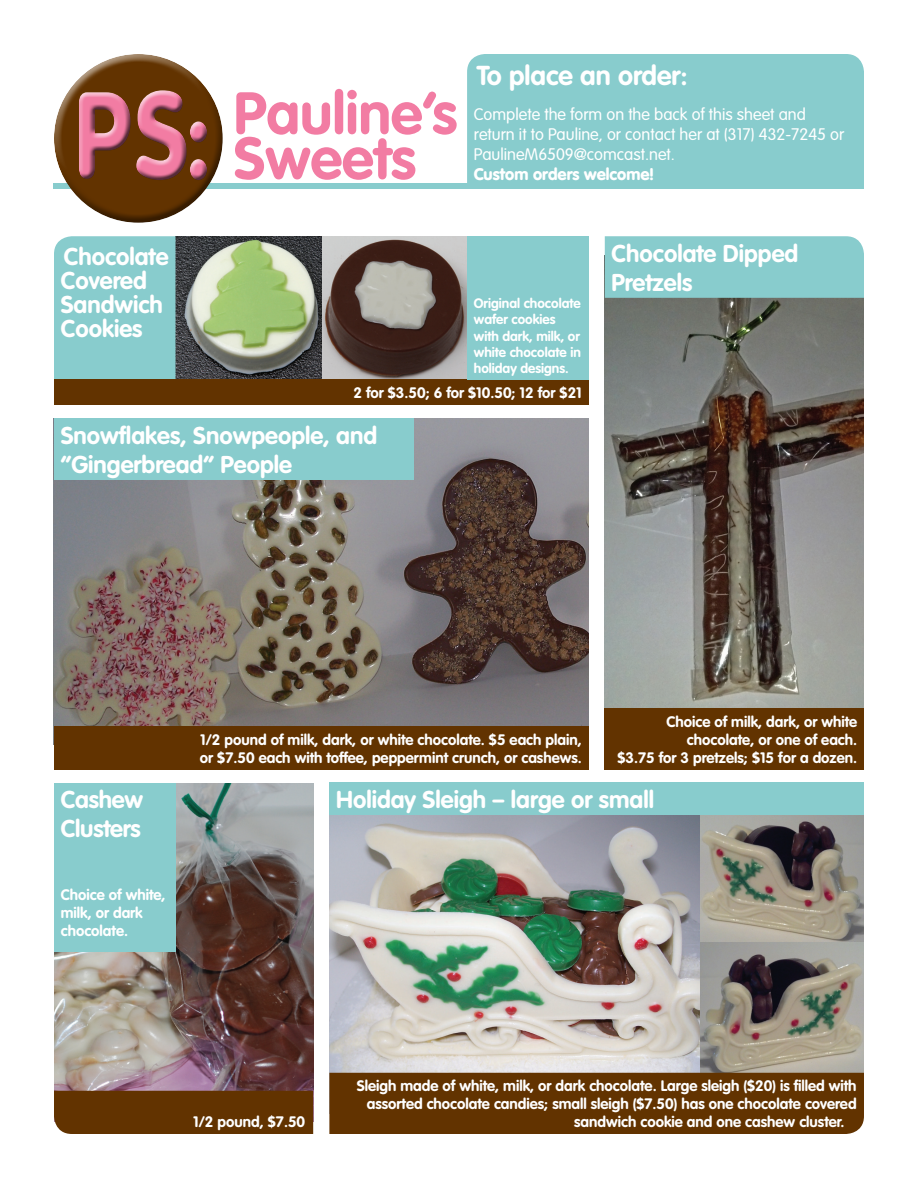
<style>
.page{position:relative;width:918px;height:1188px;background:#fff}
.page>*{position:absolute;margin:0;border:0;box-sizing:border-box;transform-origin:0 0}
.t1{font:700 58.65px/45.2px "VAG Rounded";color:#f27ca3}
.t2{font:700 27px "VAG Rounded";color:#fff}
.t3{font:700 24px/29.2px "VAG Rounded";color:#fff}
.t4{font:300 16.5px/19.8px "VAG Rounded";color:#fff}
.t5{font:900 16.5px "VAG Rounded";color:#fff}
.t6{font:700 15px/18px "VAG Rounded";color:#fff}
.t7{font:700 13.5px/16.2px "VAG Rounded";color:#fff}
.s1{font-weight:900;font-size:120.6px}
</style>
<div class="page">
<img style="left:605px;top:298px;width:259px;height:410px">
<img style="left:54px;top:783px;width:259px;height:308px">
<img style="left:321px;top:236px;width:146px;height:144px">
<img style="left:176px;top:236px;width:145px;height:144px">
<img style="left:329px;top:815px;width:371px;height:258px">
<img style="left:54px;top:418px;width:535px;height:308px">
<div style="left:605px;top:236px;width:259px;height:62px;background:#88cccd"></div>
<div style="left:54px;top:184px;width:810px;height:5px;background:#88cccd"></div>
<div style="left:53px;top:54px;width:164px;height:128px;background:#fff;opacity:.59"></div>
<div style="left:56px;top:80px;width:168px;height:145px;background:#231f20;opacity:.5"></div>
<div style="left:74px;top:85px;width:136px;height:93px;background:#fff;opacity:.75"></div>
<div style="left:76px;top:95px;width:136px;height:91px;background:#231f20;opacity:.75"></div>
<div style="left:54px;top:418px;width:359px;height:62px;background:#88cccd"></div>
<div style="left:54px;top:726px;width:535px;height:44px;background:#623300"></div>
<div style="left:605px;top:708px;width:259px;height:62px;background:#623300"></div>
<div style="left:54px;top:236px;width:122px;height:144px;background:#88cccd"></div>
<div style="left:467px;top:54px;width:397px;height:130px;background:#88cccd"></div>
<div style="left:54px;top:380px;width:535px;height:25px;background:#623300"></div>
<div style="left:467px;top:236px;width:122px;height:144px;background:#88cccd"></div>
<div style="left:54px;top:1091px;width:259px;height:43px;background:#623300"></div>
<div style="left:54px;top:783px;width:122px;height:168px;background:#88cccd"></div>
<img style="left:700px;top:941px;width:164px;height:132px">
<img style="left:700px;top:815px;width:164px;height:126px">
<div style="left:329px;top:783px;width:535px;height:32px;background:#88cccd"></div>
<div style="left:329px;top:1073px;width:535px;height:61px;background:#623300"></div>
<h1 class="t1" style="left:234px;top:90px;width:225px;text-indent:-159px"><span class="s1">PS:</span> Pauline’s<br>Sweets</h1>
<h2 class="t2" style="left:477px;top:59px;width:212px">To place an order:</h2>
<p class="t4" style="left:474px;top:104px;width:372px">Complete the form on the back of this sheet and return it to Pauline, or contact her at (317) 432-7245 or<br>PaulineM6509@comcast.net.</p>
<p class="t5" style="left:474px;top:164px;width:182px">Custom orders welcome!</p>
<h3 class="t3" style="left:61px;top:244px;width:109px;line-height:24px">Chocolate<br>Covered<br>Sandwich<br>Cookies</h3>
<p class="t7" style="left:474px;top:295px;width:109px">Original chocolate wafer cookies with dark, milk, or white chocolate in holiday designs.</p>
<h3 class="t3" style="left:612px;top:238px;width:188px">Chocolate Dipped<br>Pretzels</h3>
<p class="t6" style="left:353px;top:384px;width:230px">2 for $3.50; 6 for $10.50; 12 for $21</p>
<h3 class="t3" style="left:61px;top:421px;width:318px">Snowflakes, Snowpeople, and “Gingerbread” People</h3>
<p class="t6" style="left:200px;top:730px;width:383px">1/2 pound of milk, dark, or white chocolate. $5 each plain, or $7.50 each with toffee, peppermint crunch, or cashews.</p>
<p class="t6" style="left:617px;top:712px;width:241px;text-align:right">Choice of milk, dark, or white chocolate, or one of each.<br>$3.75 for 3 pretzels; $15 for a dozen.</p>
<h3 class="t3" style="left:61px;top:785px;width:84px">Cashew<br>Clusters</h3>
<p class="t6" style="left:61px;top:886px;width:106px">Choice of white, milk, or dark chocolate.</p>
<h3 class="t3" style="left:336px;top:785px;width:319px">Holiday Sleigh – large or small</h3>
<p class="t6" style="left:193px;top:1113px;width:113px">1/2 pound, $7.50</p>
<p class="t6" style="left:357px;top:1077px;width:501px">Sleigh made of white, milk, or dark chocolate. Large sleigh ($20) is filled with</p>
<p class="t6" style="left:367px;top:1095px;width:491px">assorted chocolate candies; small sleigh ($7.50) has one chocolate covered</p>
<p class="t6" style="left:574px;top:1113px;width:272px">sandwich cookie and one cashew cluster.</p>
</div>
